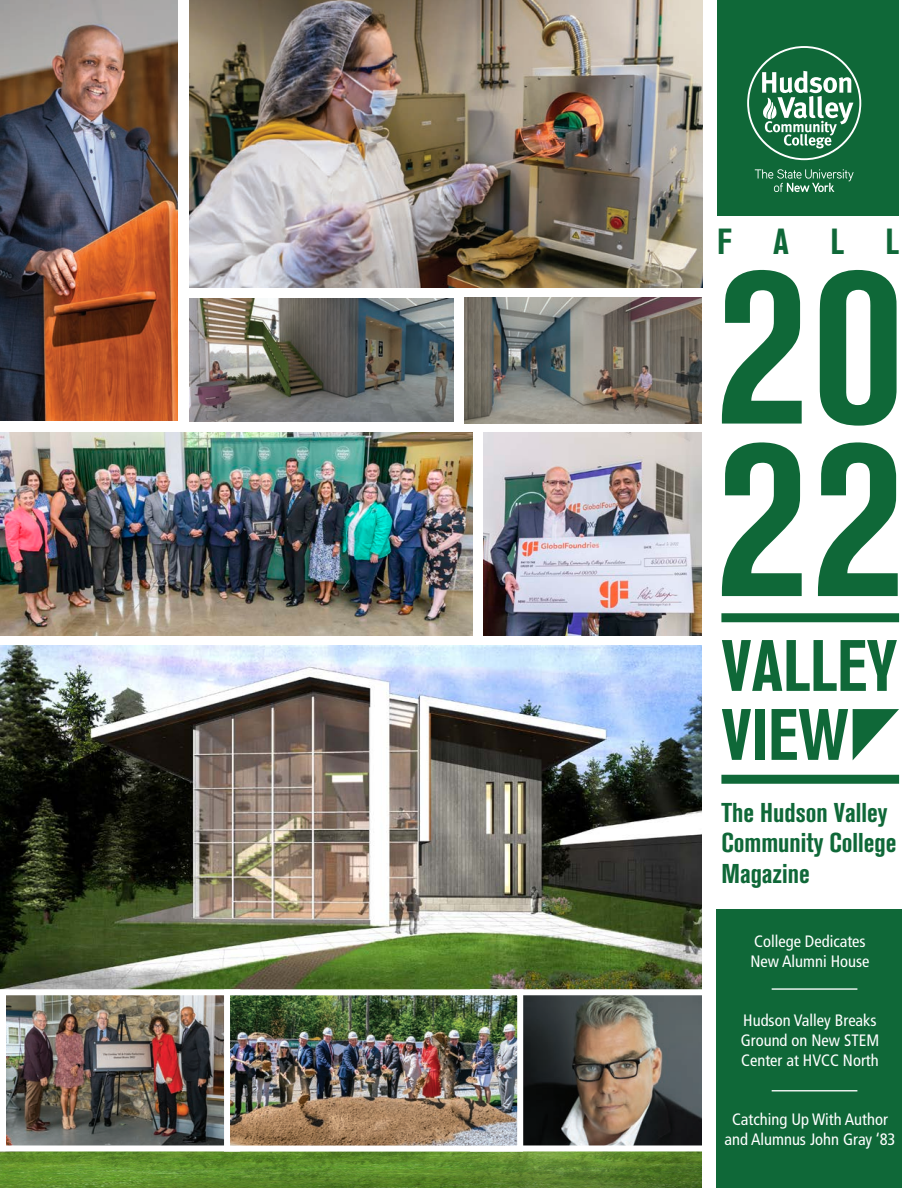
<style>
.page{position:relative;width:918px;height:1188px;background:#fff}
.page>*{position:absolute;margin:0;border:0;box-sizing:border-box;transform-origin:0 0}
.t1{font:227.85px "Akzidenz Grotesk BQ Bd Cnd Alt";color:#0f6838}
.t2{font:72px "Akzidenz Grotesk BQ Bd Cnd Alt";color:#0f6838}
.t3{font:36px "Akzidenz Grotesk BQ Bd Cnd Alt";color:#0f6838}
.t4{font:27px/30.5px "Akzidenz Grotesk BQ Bd Cnd Alt";color:#0f6838}
.t5{font:condensed 16.5px/19.8px "Frutiger LT Pro";color:#fff}
</style>
<div class="page">
<img style="left:0;top:1151px;width:702px;height:37px">
<img style="left:0;top:646px;width:702px;height:343px">
<img style="left:7px;top:996px;width:217px;height:148px">
<div style="left:0;top:989px;width:240px;height:162px;border:6px solid #fff"></div>
<img style="left:231px;top:996px;width:471px;height:149px">
<div style="left:470px;top:989px;width:241px;height:162px;border:6px solid #fff"></div>
<div style="left:224px;top:989px;width:299px;height:163px;border:6px solid #fff"></div>
<img style="left:0;top:432px;width:472px;height:203px">
<img style="left:0;top:0;width:177px;height:421px">
<img style="left:484px;top:433px;width:218px;height:202px">
<div style="left:703px;top:0;width:214px;height:1188px;background:#fff"></div>
<div style="left:717px;top:0;width:182px;height:216px;background:#0f6838"></div>
<svg style="left:747px;top:46px;width:114px;height:114px"></svg>
<svg style="left:755px;top:169px;width:99px;height:23px"></svg>
<div style="left:721px;top:613px;width:178px;height:9px;background:#0f6838"></div>
<svg style="left:853px;top:709px;width:46px;height:51px"></svg>
<div style="left:721px;top:775px;width:178px;height:9px;background:#0f6838"></div>
<div style="left:716px;top:909px;width:186px;height:279px;background:#0f6838"></div>
<hr style="left:772px;top:988px;width:85px;height:2px;background:#fff">
<hr style="left:772px;top:1090px;width:85px;height:1px;background:#fff">
<img style="left:189px;top:0;width:513px;height:287px">
<img style="left:464px;top:297px;width:238px;height:126px">
<img style="left:189px;top:298px;width:265px;height:124px">
<p class="t3" style="left:717px;top:221px;width:183px">FALL</p>
<p class="t1" style="left:717px;top:214px;width:188px">20</p>
<p class="t1" style="left:717px;top:387px;width:188px">22</p>
<p class="t2" style="left:721px;top:625px;width:177px">VALLEY</p>
<p class="t2" style="left:721px;top:694px;width:129px">VIEW</p>
<p class="t4" style="left:721px;top:797px;width:176px">The Hudson Valley<br>Community College<br>Magazine</p>
<p class="t5" style="left:750px;top:932px;width:121px">College Dedicates<br>New Alumni House</p>
<p class="t5" style="left:741px;top:1011px;width:140px">Hudson Valley Breaks<br>Ground on New STEM<br>Center at HVCC North</p>
<p class="t5" style="left:724px;top:1110px;width:173px;text-align:center">Catching Up With Author and Alumnus John Gray ‘83</p>
</div>
